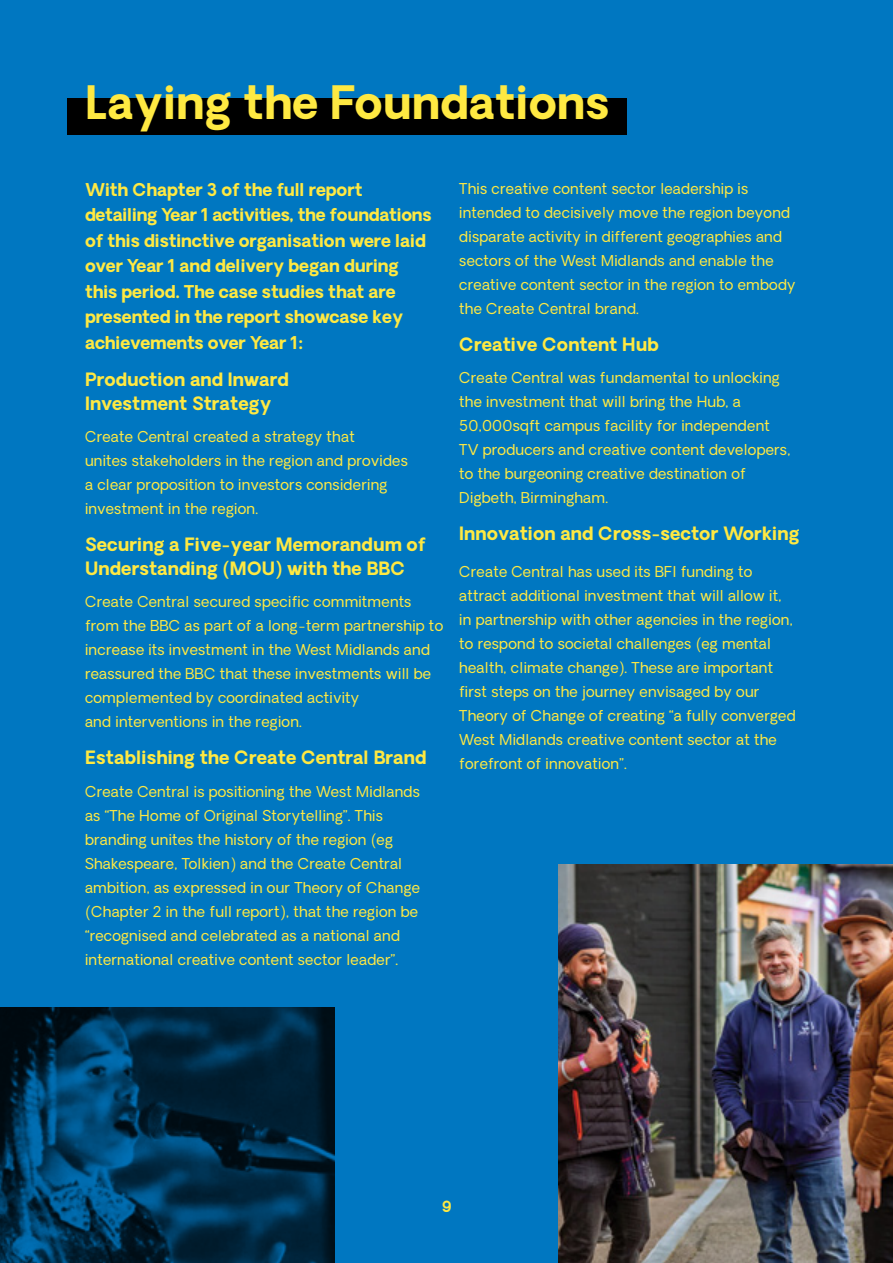
<style>
.page{position:relative;width:893px;height:1263px;background:#0077c1}
.page>*{position:absolute;margin:0;border:0;box-sizing:border-box;transform-origin:0 0}
.t1{font:700 45px "Oakes Grotesk";letter-spacing:.01em;color:#ffe942}
.t2{font:700 18px/24px "Oakes Grotesk";letter-spacing:.01em;color:#ffe942}
.t3{font:700 17.25px/25.5px "Oakes Grotesk";color:#ffe942}
.t4{font:700 15px "Oakes Grotesk";color:#ffe942}
.t5{font:14.7px/24px "Oakes Grotesk";letter-spacing:.02em;color:#ffe942}
</style>
<div class="page">
<div style="left:67px;top:98px;width:560px;height:36px;background:#000"></div>
<img style="left:0;top:1008px;width:334px;height:255px">
<img style="left:558px;top:865px;width:335px;height:398px">
<h1 class="t1" style="left:85px;top:72px;width:526px">Laying the Foundations</h1>
<p class="t3" style="left:85px;top:177px;width:348px">With Chapter 3 of the full report detailing Year 1 activities, the foundations of this distinctive organisation were laid over Year 1 and delivery began during this period. The case studies that are presented in the report showcase key achievements over Year 1:</p>
<p class="t2" style="left:85px;top:367px;width:205px">Production and Inward<br>Investment Strategy</p>
<p class="t5" style="left:85px;top:425px;width:324px">Create Central created a strategy that<br>unites stakeholders in the region and provides a clear proposition to investors considering investment in the region.</p>
<p class="t2" style="left:85px;top:533px;width:342px">Securing a Five-year Memorandum of<br>Understanding (MOU) with the BBC</p>
<p class="t5" style="left:85px;top:590px;width:360px">Create Central secured specific commitments from the BBC as part of a long-term partnership to increase its investment in the West Midlands and reassured the BBC that these investments will be complemented by coordinated activity<br>and interventions in the region.</p>
<p class="t2" style="left:85px;top:746px;width:343px">Establishing the Create Central Brand</p>
<p class="t5" style="left:85px;top:780px;width:336px">Create Central is positioning the West Midlands as “The Home of Original Storytelling”. This branding unites the history of the region (eg Shakespeare, Tolkien) and the Create Central ambition, as expressed in our Theory of Change (Chapter 2 in the full report), that the region be “recognised and celebrated as a national and international creative content sector leader”.</p>
<p class="t5" style="left:459px;top:177px;width:338px">This creative content sector leadership is intended to decisively move the region beyond disparate activity in different geographies and sectors of the West Midlands and enable the creative content sector in the region to embody the Create Central brand.</p>
<p class="t2" style="left:459px;top:333px;width:201px">Creative Content Hub</p>
<p class="t5" style="left:459px;top:366px;width:333px">Create Central was fundamental to unlocking the investment that will bring the Hub, a 50,000sqft campus facility for independent TV producers and creative content developers, to the burgeoning creative destination of Digbeth, Birmingham.</p>
<p class="t2" style="left:459px;top:522px;width:342px">Innovation and Cross-sector Working</p>
<p class="t5" style="left:459px;top:560px;width:338px">Create Central has used its BFI funding to attract additional investment that will allow it, in partnership with other agencies in the region, to respond to societal challenges (eg mental health, climate change). These are important first steps on the journey envisaged by our Theory of Change of creating “a fully converged West Midlands creative content sector at the forefront of innovation”.</p>
<p class="t4" style="left:442px;top:1196px;width:11px">9</p>
</div>
